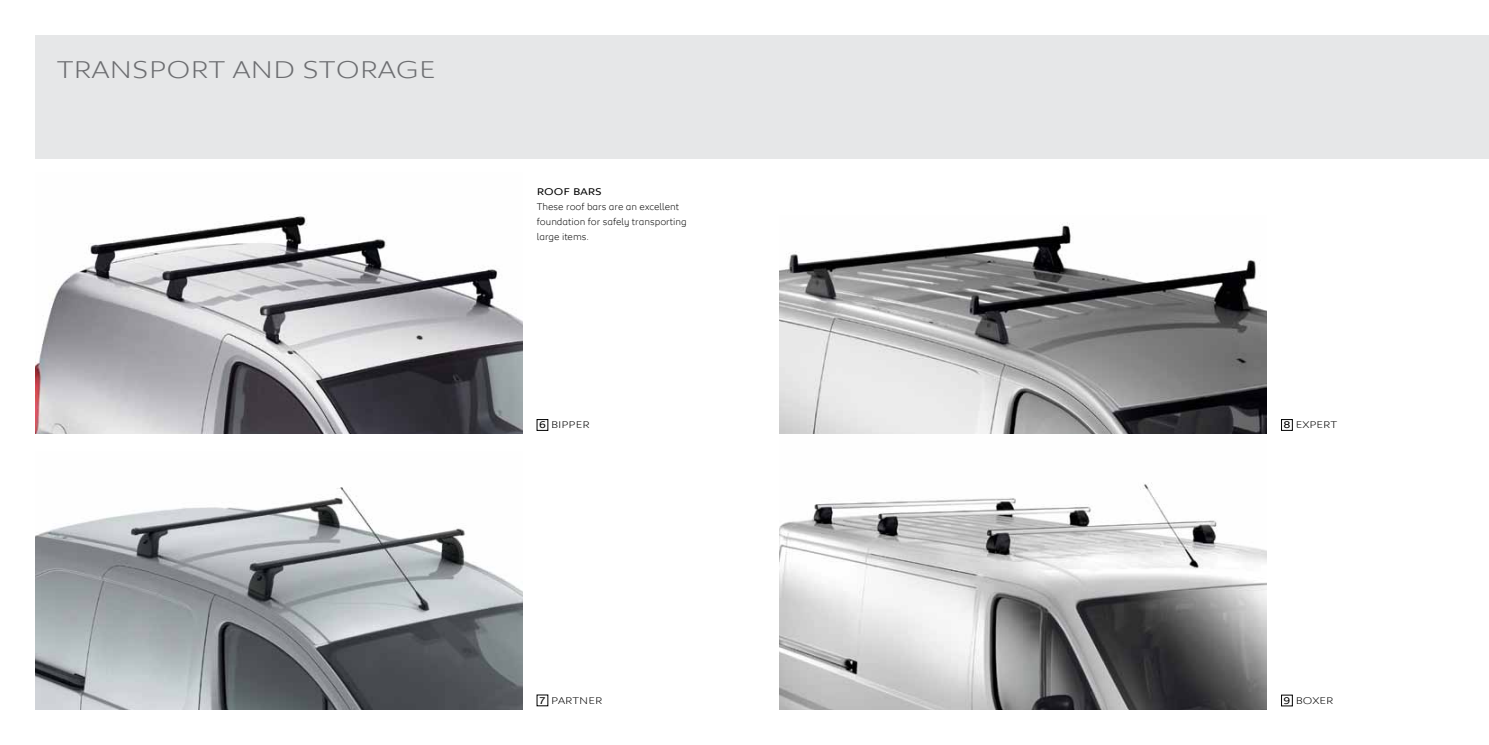
<style>
.page{position:relative;width:1489px;height:745px;background:#fff}
.page>*{position:absolute;margin:0;border:0;box-sizing:border-box;transform-origin:0 0}
.t1{font:300 25px "Peugeot Expanded";color:#6d6e71}
.t2{font:300 10px/15px "Peugeot";color:#000}
.t3{font:300 10px "Peugeot Expanded";color:#000}
.t4{font:10px "Peugeot Expanded";color:#000}
.s1{font-weight:400}
</style>
<div class="page">
<div style="left:35px;top:35px;width:1453px;height:124px;background:#e6e7e8"></div>
<img style="left:780px;top:222px;width:486px;height:487px">
<img style="left:35px;top:216px;width:487px;height:217px">
<div style="left:537px;top:419px;width:11px;height:11px;border:1px solid #000"></div>
<div style="left:1281px;top:419px;width:11px;height:11px;border:1px solid #000"></div>
<img style="left:35px;top:487px;width:487px;height:222px">
<h1 class="t1" style="left:57px;top:52px;width:380px">TRANSPORT AND STORAGE</h1>
<p class="t4" style="left:537px;top:185px;width:66px">ROOF BARS</p>
<p class="t2" style="left:537px;top:198px;width:151px">These roof bars are an excellent foundation for safely transporting large items.</p>
<p class="t3" style="left:539px;top:417px;width:52px"><span class="s1">6</span> BIPPER</p>
<p class="t3" style="left:1283px;top:417px;width:34px"><span class="s1">8</span> EXPERT</p>
<p class="t3" style="left:539px;top:693px;width:64px"><span class="s1">7</span> PARTNER</p>
<p class="t3" style="left:1283px;top:693px;width:51px"><span class="s1">9</span> BOXER</p>
</div>
